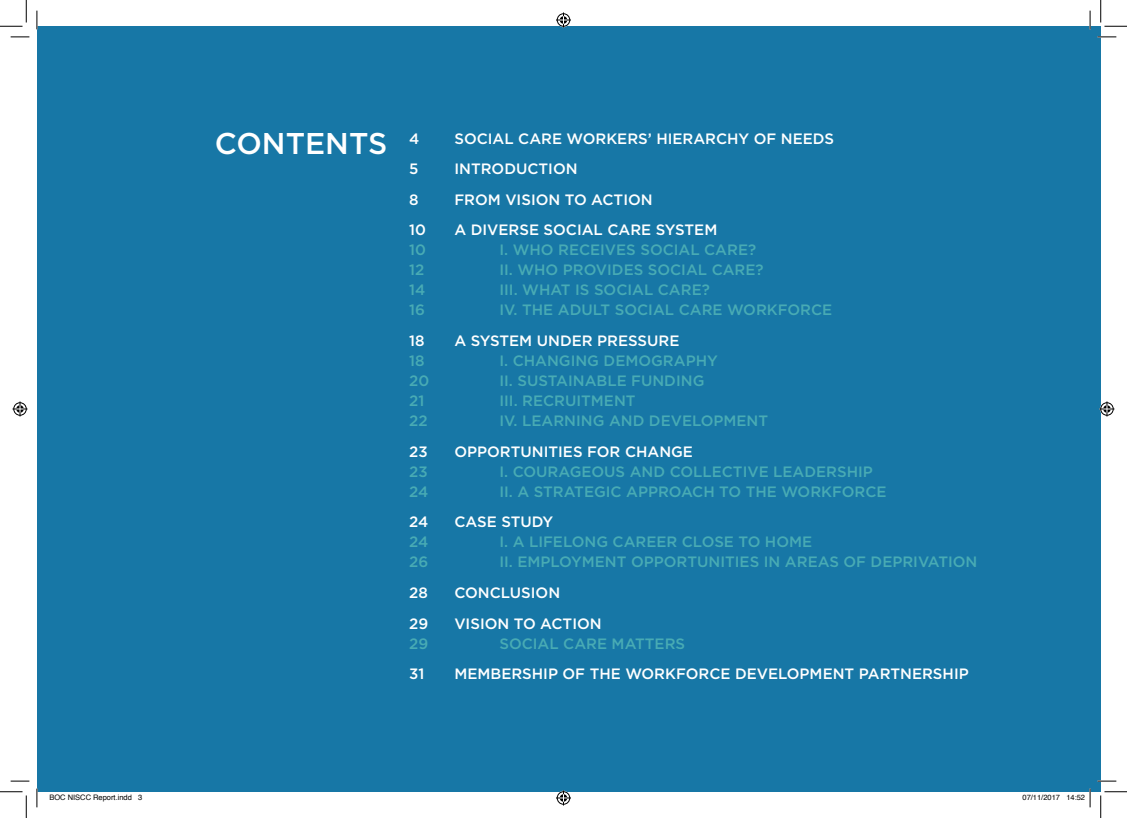
<style>
.page{position:relative;width:1127px;height:818px;background:#fff}
.page>*{position:absolute;margin:0;border:0;box-sizing:border-box;transform-origin:0 0}
.Headline{font:500 30px "Gotham";color:#fff}
.In_Copy_Quote{font:500 15px "Gotham";color:#48abb4}
.In_Copy_Quote-2{font:500 15px "Gotham";color:#fff}
.t1{font:7.5px "Helvetica";color:#000}
</style>
<div class="page">
<div style="left:37px;top:26px;width:1063px;height:766px;background:#1777a6"></div>
<svg style="left:11px;top:36px;width:18px;height:2px"></svg>
<svg style="left:1097px;top:36px;width:18px;height:2px"></svg>
<svg style="left:11px;top:780px;width:18px;height:2px"></svg>
<svg style="left:1097px;top:780px;width:18px;height:2px"></svg>
<svg style="left:36px;top:11px;width:2px;height:18px"></svg>
<svg style="left:36px;top:788px;width:2px;height:19px"></svg>
<svg style="left:1089px;top:11px;width:1px;height:18px"></svg>
<svg style="left:0;top:0;width:27px;height:27px"></svg>
<svg style="left:0;top:791px;width:27px;height:27px"></svg>
<svg style="left:1100px;top:0;width:26px;height:27px"></svg>
<svg style="left:1100px;top:791px;width:26px;height:27px"></svg>
<svg style="left:556px;top:13px;width:15px;height:15px"></svg>
<svg style="left:556px;top:790px;width:15px;height:15px"></svg>
<svg style="left:13px;top:401px;width:15px;height:15px"></svg>
<svg style="left:1099px;top:401px;width:15px;height:15px"></svg>
<svg style="left:1089px;top:788px;width:1px;height:19px"></svg>
<p class="Headline" style="left:215px;top:127px;width:174px">CONTENTS</p>
<p class="In_Copy_Quote-2" style="left:409px;top:130px;width:12px">4</p>
<p class="In_Copy_Quote-2" style="left:409px;top:160px;width:11px">5</p>
<p class="In_Copy_Quote-2" style="left:409px;top:191px;width:11px">8</p>
<p class="In_Copy_Quote-2" style="left:409px;top:222px;width:18px">10</p>
<p class="In_Copy_Quote" style="left:409px;top:242px;width:18px">10</p>
<p class="In_Copy_Quote" style="left:409px;top:262px;width:17px">12</p>
<p class="In_Copy_Quote" style="left:409px;top:282px;width:18px">14</p>
<p class="In_Copy_Quote" style="left:409px;top:302px;width:17px">16</p>
<p class="In_Copy_Quote-2" style="left:409px;top:332px;width:17px">18</p>
<p class="In_Copy_Quote" style="left:409px;top:352px;width:17px">18</p>
<p class="In_Copy_Quote" style="left:409px;top:372px;width:22px">20</p>
<p class="In_Copy_Quote" style="left:409px;top:392px;width:17px">21</p>
<p class="In_Copy_Quote" style="left:409px;top:412px;width:20px">22</p>
<p class="In_Copy_Quote-2" style="left:409px;top:443px;width:20px">23</p>
<p class="In_Copy_Quote" style="left:409px;top:463px;width:20px">23</p>
<p class="In_Copy_Quote" style="left:409px;top:483px;width:21px">24</p>
<p class="In_Copy_Quote-2" style="left:409px;top:513px;width:21px">24</p>
<p class="In_Copy_Quote" style="left:409px;top:533px;width:21px">24</p>
<p class="In_Copy_Quote" style="left:409px;top:553px;width:21px">26</p>
<p class="In_Copy_Quote-2" style="left:409px;top:584px;width:20px">28</p>
<p class="In_Copy_Quote-2" style="left:409px;top:615px;width:21px">29</p>
<p class="In_Copy_Quote" style="left:409px;top:635px;width:21px">29</p>
<p class="In_Copy_Quote-2" style="left:409px;top:665px;width:17px">31</p>
<p class="In_Copy_Quote-2" style="left:454px;top:130px;width:381px">SOCIAL CARE WORKERS’ HIERARCHY OF NEEDS</p>
<p class="In_Copy_Quote-2" style="left:454px;top:160px;width:125px">INTRODUCTION</p>
<p class="In_Copy_Quote-2" style="left:454px;top:191px;width:200px">FROM VISION TO ACTION</p>
<p class="In_Copy_Quote-2" style="left:454px;top:222px;width:264px">A DIVERSE SOCIAL CARE SYSTEM</p>
<p class="In_Copy_Quote" style="left:499px;top:242px;width:258px">I. WHO RECEIVES SOCIAL CARE?</p>
<p class="In_Copy_Quote" style="left:499px;top:262px;width:266px">II. WHO PROVIDES SOCIAL CARE?</p>
<p class="In_Copy_Quote" style="left:499px;top:282px;width:212px">III. WHAT IS SOCIAL CARE?</p>
<p class="In_Copy_Quote" style="left:499px;top:302px;width:334px">IV. THE ADULT SOCIAL CARE WORKFORCE</p>
<p class="In_Copy_Quote-2" style="left:454px;top:332px;width:226px">A SYSTEM UNDER PRESSURE</p>
<p class="In_Copy_Quote" style="left:499px;top:352px;width:220px">I. CHANGING DEMOGRAPHY</p>
<p class="In_Copy_Quote" style="left:499px;top:372px;width:206px">II. SUSTAINABLE FUNDING</p>
<p class="In_Copy_Quote" style="left:499px;top:392px;width:138px">III. RECRUITMENT</p>
<p class="In_Copy_Quote" style="left:499px;top:412px;width:270px">IV. LEARNING AND DEVELOPMENT</p>
<p class="In_Copy_Quote-2" style="left:454px;top:443px;width:240px">OPPORTUNITIES FOR CHANGE</p>
<p class="In_Copy_Quote" style="left:499px;top:463px;width:375px">I. COURAGEOUS AND COLLECTIVE LEADERSHIP</p>
<p class="In_Copy_Quote" style="left:499px;top:483px;width:388px">II. A STRATEGIC APPROACH TO THE WORKFORCE</p>
<p class="In_Copy_Quote-2" style="left:454px;top:513px;width:100px">CASE STUDY</p>
<p class="In_Copy_Quote" style="left:499px;top:533px;width:314px">I. A LIFELONG CAREER CLOSE TO HOME</p>
<p class="In_Copy_Quote" style="left:499px;top:553px;width:479px">II. EMPLOYMENT OPPORTUNITIES IN AREAS OF DEPRIVATION</p>
<p class="In_Copy_Quote-2" style="left:454px;top:584px;width:107px">CONCLUSION</p>
<p class="In_Copy_Quote-2" style="left:454px;top:615px;width:149px">VISION TO ACTION</p>
<p class="In_Copy_Quote" style="left:499px;top:635px;width:187px">SOCIAL CARE MATTERS</p>
<p class="In_Copy_Quote-2" style="left:454px;top:665px;width:515px">MEMBERSHIP OF THE WORKFORCE DEVELOPMENT PARTNERSHIP</p>
<p class="t1" style="left:49px;top:791px;width:94px">BOC NISCC Report.indd 3</p>
<p class="t1" style="left:1022px;top:791px;width:64px">07/11/2017 14:52</p>
</div>
